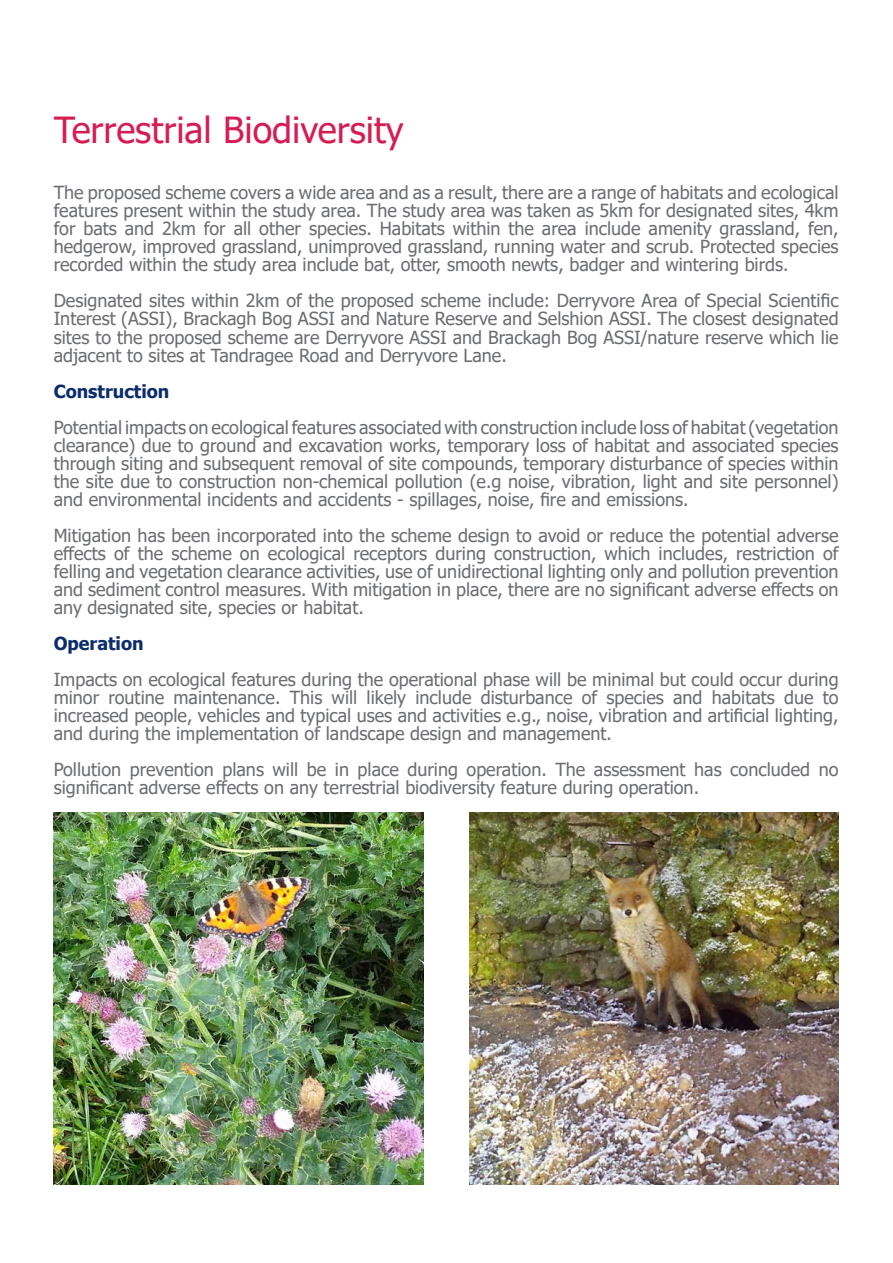
<style>
.page{position:relative;width:893px;height:1263px;background:#fff}
.page>*{position:absolute;margin:0;border:0;box-sizing:border-box;transform-origin:0 0}
.t1{font:36px "Tahoma";color:#d51d54}
.t2{font:18px/18px "Tahoma";color:#6b6d72;text-align:justify}
.t3{font:700 18px "Tahoma";color:#0b2d6c}
</style>
<div class="page">
<img style="left:54px;top:812px;width:370px;height:373px">
<img style="left:469px;top:812px;width:370px;height:373px">
<h1 class="t1" style="left:54px;top:106px;width:351px">Terrestrial Biodiversity</h1>
<p class="t2" style="left:54px;top:185px;width:786px">The proposed scheme covers a wide area and as a result, there are a range of habitats and ecological features present within the study area. The study area was taken as 5km for designated sites, 4km for bats and 2km for all other species. Habitats within the area include amenity grassland, fen, hedgerow, improved grassland, unimproved grassland, running water and scrub. Protected species recorded within the study area include bat, otter, smooth newts, badger and wintering birds.</p>
<p class="t2" style="left:54px;top:293px;width:786px">Designated sites within 2km of the proposed scheme include: Derryvore Area of Special Scientific Interest (ASSI), Brackagh Bog ASSI and Nature Reserve and Selshion ASSI. The closest designated sites to the proposed scheme are Derryvore ASSI and Brackagh Bog ASSI/nature reserve which lie adjacent to sites at Tandragee Road and Derryvore Lane.</p>
<p class="t3" style="left:54px;top:378px;width:117px">Construction</p>
<p class="t2" style="left:54px;top:419px;width:786px">Potential impacts on ecological features associated with construction include loss of habitat (vegetation clearance) due to ground and excavation works, temporary loss of habitat and associated species through siting and subsequent removal of site compounds, temporary disturbance of species within the site due to construction non-chemical pollution (e.g noise, vibration, light and site personnel) and environmental incidents and accidents - spillages, noise, fire and emissions.</p>
<p class="t2" style="left:54px;top:527px;width:786px">Mitigation has been incorporated into the scheme design to avoid or reduce the potential adverse effects of the scheme on ecological receptors during construction, which includes, restriction of felling and vegetation clearance activities, use of unidirectional lighting only and pollution prevention and sediment control measures. With mitigation in place, there are no significant adverse effects on any designated site, species or habitat.</p>
<p class="t3" style="left:54px;top:630px;width:92px">Operation</p>
<p class="t2" style="left:54px;top:671px;width:786px">Impacts on ecological features during the operational phase will be minimal but could occur during minor routine maintenance. This will likely include disturbance of species and habitats due to increased people, vehicles and typical uses and activities e.g., noise, vibration and artificial lighting, and during the implementation of landscape design and management.</p>
<p class="t2" style="left:54px;top:761px;width:786px">Pollution prevention plans will be in place during operation. The assessment has concluded no significant adverse effects on any terrestrial biodiversity feature during operation.</p>
</div>
